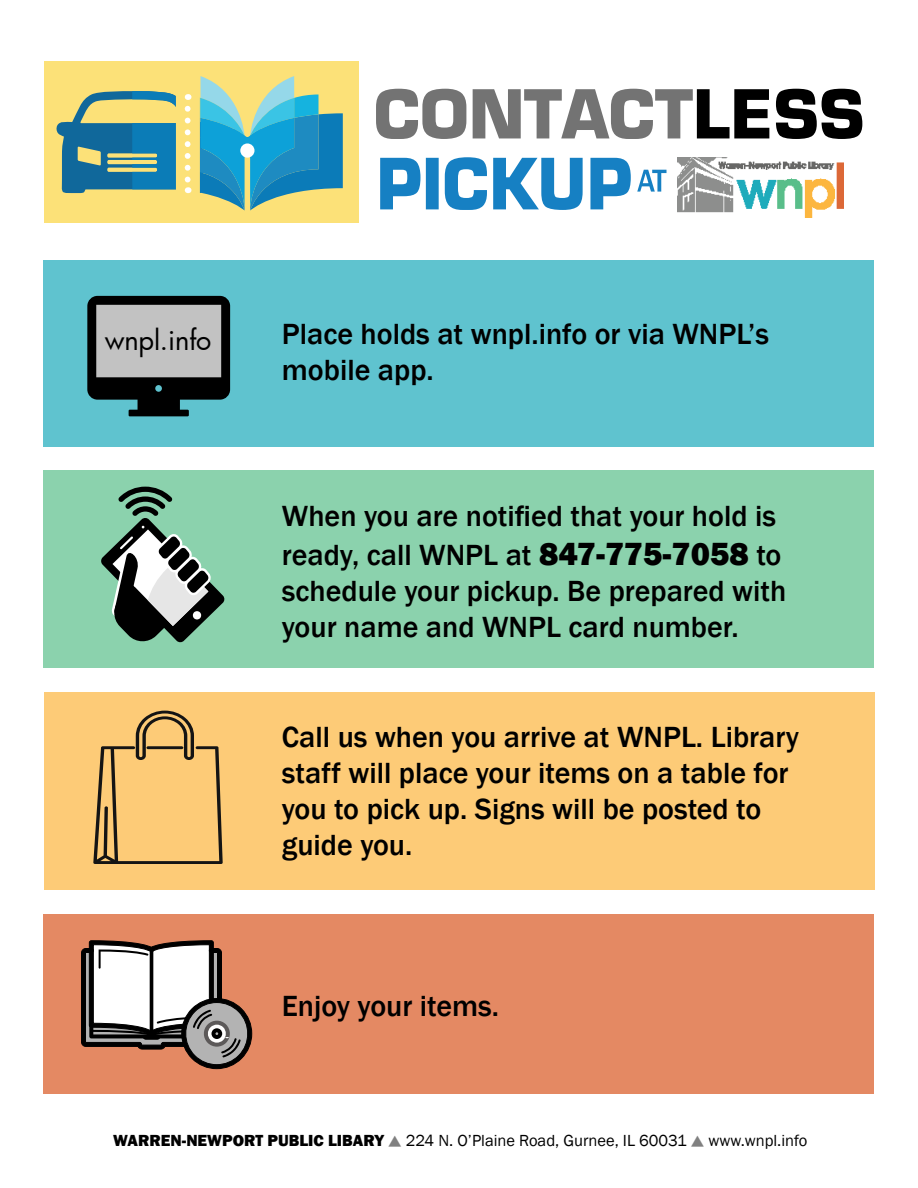
<style>
.page{position:relative;width:918px;height:1188px;background:#fff}
.page>*{position:absolute;margin:0;border:0;box-sizing:border-box;transform-origin:0 0}
.t1{font:500 30px/36px "Franklin Gothic";color:#000}
.t2{font:27px "Futura";letter-spacing:-.005em;color:#000}
.t3{font:16.5px "Franklin Gothic";color:#000}
.s1{font-weight:800;font-size:33px}
.s2{font-weight:800}
.s3{color:#808080}
</style>
<div class="page">
<div style="left:43px;top:914px;width:831px;height:180px;background:#e48963"></div>
<div style="left:44px;top:692px;width:831px;height:198px;background:#fdcb77"></div>
<div style="left:43px;top:470px;width:831px;height:198px;background:#8bd2ad"></div>
<div style="left:43px;top:260px;width:831px;height:187px;background:#5fc3cf"></div>
<svg style="left:101px;top:487px;width:124px;height:156px"></svg>
<svg style="left:87px;top:296px;width:143px;height:120px;background:#6f797a"></svg>
<svg style="left:81px;top:940px;width:172px;height:130px"></svg>
<div style="left:44px;top:61px;width:314px;height:162px;background:#fce178"></div>
<svg style="left:56px;top:76px;width:287px;height:135px"></svg>
<img style="left:677px;top:158px;width:167px;height:60px">
<svg style="left:637px;top:170px;width:30px;height:22px"></svg>
<svg style="left:380px;top:157px;width:251px;height:53px"></svg>
<svg style="left:376px;top:89px;width:486px;height:50px"></svg>
<svg style="left:93px;top:711px;width:130px;height:153px"></svg>
<p class="t2" style="left:105px;top:321px;width:108px">wnpl.info</p>
<p class="t1" style="left:282px;top:316px;width:489px">Place holds at wnpl.info or via WNPL’s mobile app.</p>
<p class="t1" style="left:282px;top:496px;width:501px;line-height:39.6px">When you are notified that your hold is ready, call WNPL at <span class="s1">847-775-7058</span> to</p>
<p class="t1" style="left:282px;top:574px;width:506px">schedule your pickup. Be prepared with your name and WNPL card number.</p>
<p class="t1" style="left:282px;top:719px;width:519px">Call us when you arrive at WNPL. Library staff will place your items on a table for you to pick up. Signs will be posted to guide you.</p>
<p class="t1" style="left:282px;top:988px;width:219px">Enjoy your items.</p>
<p class="t3" style="left:113px;top:1131px;width:696px"><span class="s2">WARREN-NEWPORT PUBLIC LIBARY</span> <span class="s3">▲</span> 224 N. O’Plaine Road, Gurnee, IL 60031 <span class="s3">▲</span> www.wnpl.info</p>
</div>
